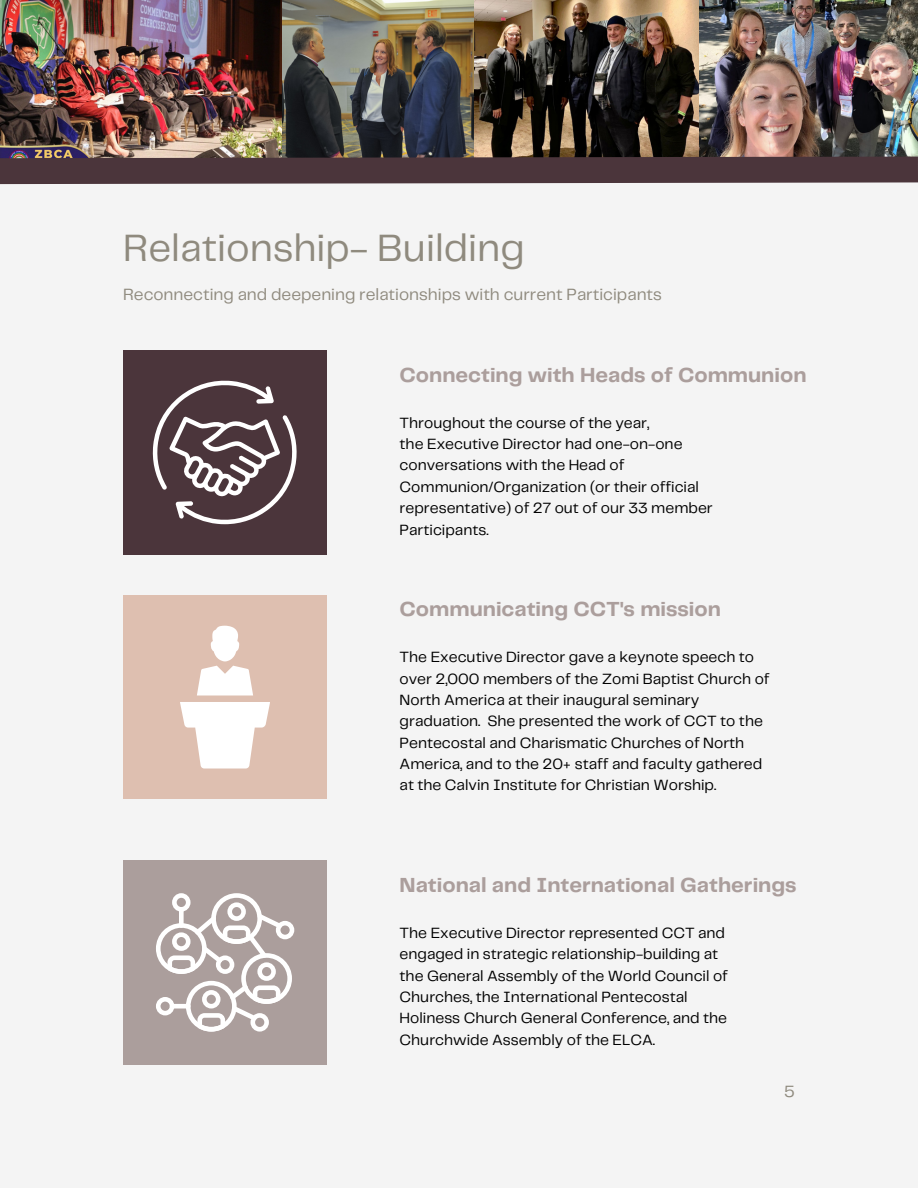
<style>
.page{position:relative;width:918px;height:1188px;background:#f4f4f4}
.page>*{position:absolute;margin:0;border:0;box-sizing:border-box;transform-origin:0 0}
.t1{font:39.45px "Telegraf";color:#8f8a7e}
.t2{font:700 21.15px "Telegraf";color:#ab9e9c}
.t3{font:16.95px "Telegraf";color:#8f8a7e}
.t4{font:15.45px/21.3px "Telegraf";color:#000}
</style>
<div class="page">
<div style="left:123px;top:350px;width:204px;height:204px;background:#4b353b"></div>
<div style="left:123px;top:595px;width:204px;height:204px;background:#debfb0"></div>
<div style="left:123px;top:860px;width:204px;height:204px;background:#ab9e9c"></div>
<svg style="left:152px;top:380px;width:145px;height:144px"></svg>
<svg style="left:180px;top:702px;width:90px;height:67px"></svg>
<svg style="left:197px;top:626px;width:56px;height:70px"></svg>
<svg style="left:156px;top:893px;width:138px;height:139px"></svg>
<div style="left:179px;top:907px;width:5px;height:21px;background:#fff;border-radius:2px"></div>
<img style="left:281px;top:0;width:194px;height:144px">
<img style="left:475px;top:0;width:225px;height:144px">
<img style="left:0;top:0;width:281px;height:144px">
<img style="left:700px;top:0;width:218px;height:144px">
<img style="left:0;top:144px;width:918px;height:41px">
<h1 class="t1" style="left:123px;top:231px;width:403px">Relationship- Building</h1>
<p class="t3" style="left:123px;top:287px;width:540px">Reconnecting and deepening relationships with current Participants</p>
<h2 class="t2" style="left:400px;top:366px;width:408px">Connecting with Heads of Communion</h2>
<p class="t4" style="left:400px;top:413px;width:315px">Throughout the course of the year,<br>the Executive Director had one-on-one conversations with the Head of Communion/Organization (or their official representative) of 27 out of our 33 member Participants.</p>
<h2 class="t2" style="left:400px;top:600px;width:323px">Communicating CCT's mission</h2>
<p class="t4" style="left:400px;top:647px;width:372px">The Executive Director gave a keynote speech to over 2,000 members of the Zomi Baptist Church of North America at their inaugural seminary graduation. She presented the work of CCT to the Pentecostal and Charismatic Churches of North America, and to the 20+ staff and faculty gathered at the Calvin Institute for Christian Worship.</p>
<h2 class="t2" style="left:400px;top:876px;width:398px">National and International Gatherings</h2>
<p class="t4" style="left:400px;top:923px;width:330px">The Executive Director represented CCT and engaged in strategic relationship-building at the General Assembly of the World Council of Churches, the International Pentecostal Holiness Church General Conference, and the Churchwide Assembly of the ELCA.</p>
<p class="t3" style="left:784px;top:1084px;width:12px">5</p>
</div>
